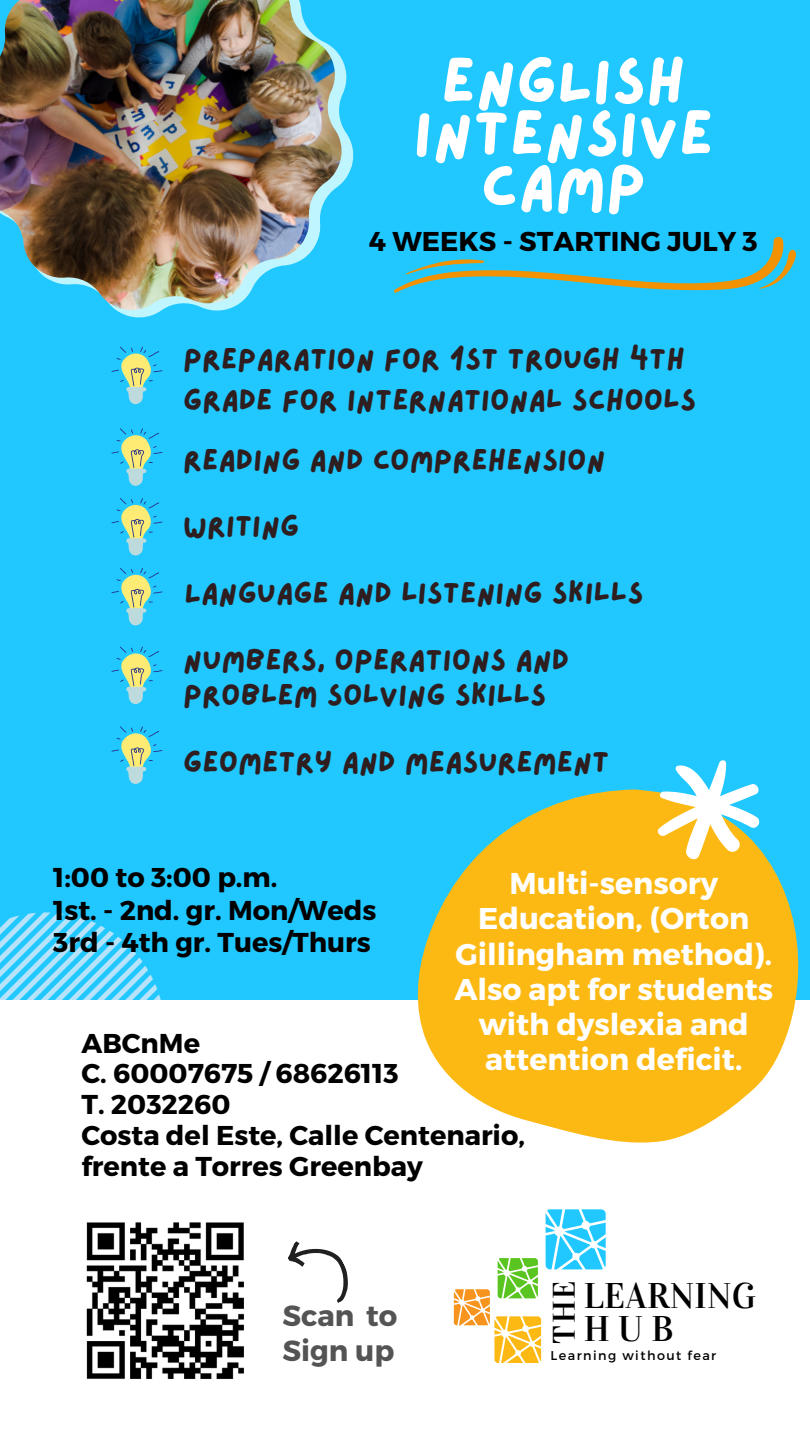
<style>
.page{position:relative;width:810px;height:1440px;background:#20c8ff}
.page>*{position:absolute;margin:0;border:0;box-sizing:border-box;transform-origin:0 0}
.t1{font:63.7px/52.5px "Lazydog";color:#fff;text-align:center}
.t2{font:35.6px/33.5px "Vidaloka";letter-spacing:.005em;color:#000}
.t3{font:31px "Vidaloka";color:#000}
.t4{font:30px/35.2px "Lazydog";color:#2e1e20}
.t5{font:700 30px/35.2px "Montserrat";color:#fff;text-align:center}
.t6{font:700 29px/34.5px "Montserrat";color:#545454}
.t7{font:700 27.2px/30.8px "Montserrat";color:#000}
.t8{font:12.8px "Montserrat";letter-spacing:.115em;color:#000}
</style>
<div class="page">
<svg style="left:0;top:912px;width:161px;height:88px"></svg>
<div style="left:0;top:1000px;width:810px;height:440px;background:#fff"></div>
<svg style="left:454px;top:1209px;width:152px;height:154px"></svg>
<img style="left:0;top:0;width:347px;height:315px">
<svg style="left:111px;top:347px;width:51px;height:57px"></svg>
<svg style="left:111px;top:428px;width:51px;height:58px"></svg>
<svg style="left:111px;top:498px;width:51px;height:58px"></svg>
<svg style="left:111px;top:568px;width:51px;height:58px"></svg>
<svg style="left:111px;top:726px;width:51px;height:58px"></svg>
<svg style="left:111px;top:647px;width:51px;height:57px"></svg>
<svg style="left:417px;top:790px;width:382px;height:353px;fill:#fdb913"></svg>
<svg style="left:655px;top:760px;width:108px;height:103px"></svg>
<img style="left:86px;top:1222px;width:158px;height:157px">
<svg style="left:288px;top:1241px;width:60px;height:62px"></svg>
<svg style="left:394px;top:236px;width:402px;height:57px"></svg>
<h1 class="t1" style="left:414px;top:58px;width:301px">ENGLISH<br>INTENSIVE<br>CAMP</h1>
<p class="t7" style="left:369px;top:224px;width:390px">4 WEEKS - STARTING JULY 3</p>
<p class="t4" style="left:183px;top:340px;width:515px;line-height:41.2px">PREPARATION FOR 1ST TROUGH 4TH<br>GRADE FOR INTERNATIONAL SCHOOLS</p>
<p class="t4" style="left:183px;top:444px;width:424px">READING AND COMPREHENSION</p>
<p class="t4" style="left:183px;top:510px;width:118px">WRITING</p>
<p class="t4" style="left:184px;top:577px;width:461px">LANGUAGE AND LISTENING SKILLS</p>
<p class="t4" style="left:183px;top:643px;width:388px">NUMBERS, OPERATIONS AND<br>PROBLEM SOLVING SKILLS</p>
<p class="t4" style="left:183px;top:745px;width:428px">GEOMETRY AND MEASUREMENT</p>
<p class="t7" style="left:53px;top:860px;width:325px;line-height:32.3px">1:00 to 3:00 p.m.<br>1st. - 2nd. gr. Mon/Weds<br>3rd - 4th gr. Tues/Thurs</p>
<p class="t5" style="left:454px;top:864px;width:320px">Multi-sensory<br>Education, (Orton<br>Gillingham method).<br>Also apt for students with dyslexia and attention deficit.</p>
<p class="t7" style="left:81px;top:1026px;width:445px">ABCnMe<br>C. 60007675 / 68626113<br>T. 2032260<br>Costa del Este, Calle Centenario, frente a Torres Greenbay</p>
<p class="t6" style="left:282px;top:1297px;width:116px">Scan to<br>Sign up</p>
<p class="t3" style="left:546px;top:1344px;width:65px;rotate:-90deg">THE</p>
<p class="t2" style="left:584px;top:1279px;width:174px">LEARNING<br>HUB</p>
<p class="t8" style="left:551px;top:1348px;width:167px">Learning without fear</p>
</div>
